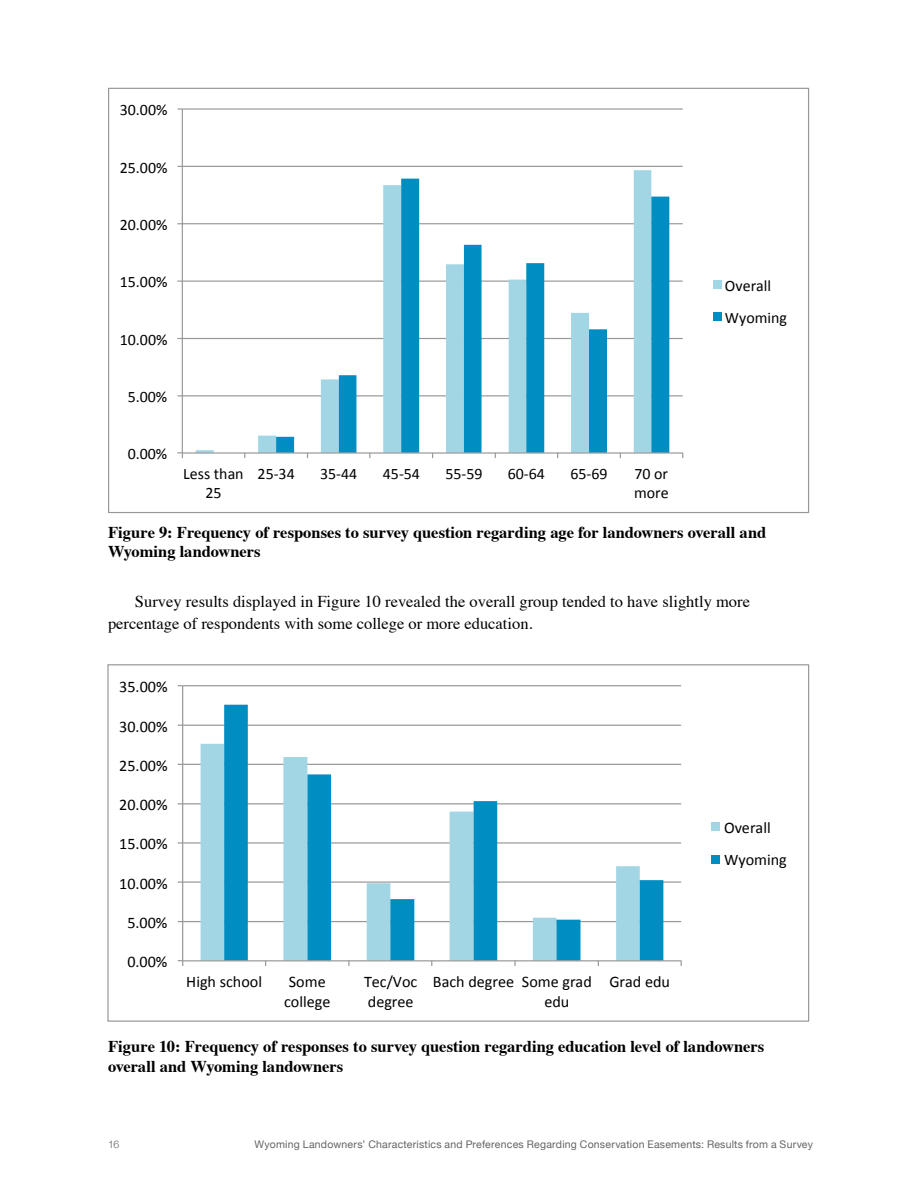
<style>
.page{position:relative;width:918px;height:1188px;background:#fff}
.page>*{position:absolute;margin:0;border:0;box-sizing:border-box;transform-origin:0 0}
.t1{font:19.35px "Calibri";color:#000}
.t2{font:19.05px "Calibri";color:#000}
.t3{font:700 16.5px/19.8px "Times";letter-spacing:-.005em;color:#000}
.t4{font:16.5px/22.5px "Times";color:#000}
.t5{font:16.2px/19.4px "Calibri";color:#000}
.t6{font:15.9px/19px "Calibri";color:#000}
.t7{font:10.5px "Helvetica Neue";letter-spacing:.02em;color:#636466}
.t8{font:300 10.5px "Helvetica Neue";color:#636466}
</style>
<div class="page">
<hr style="left:182px;top:395px;width:501px;height:1px;background:#989898">
<hr style="left:182px;top:338px;width:501px;height:1px;background:#989898">
<hr style="left:182px;top:281px;width:501px;height:1px;background:#989898">
<hr style="left:182px;top:223px;width:501px;height:1px;background:#989898">
<hr style="left:182px;top:166px;width:501px;height:1px;background:#989898">
<hr style="left:182px;top:108px;width:501px;height:2px;background:#989898">
<svg style="left:196px;top:170px;width:455px;height:282px"></svg>
<svg style="left:276px;top:179px;width:393px;height:273px"></svg>
<hr style="left:182px;top:109px;width:1px;height:344px;background:#989898">
<hr style="left:182px;top:452px;width:501px;height:2px;background:#989898">
<svg style="left:177px;top:452px;width:6px;height:6px"></svg>
<div style="left:713px;top:280px;width:8px;height:9px;background:#a2d6e4"></div>
<div style="left:713px;top:312px;width:8px;height:9px;background:#008dc1"></div>
<hr style="left:183px;top:921px;width:498px;height:1px;background:#989898">
<hr style="left:183px;top:881px;width:498px;height:2px;background:#989898">
<hr style="left:183px;top:842px;width:498px;height:2px;background:#989898">
<hr style="left:183px;top:803px;width:498px;height:1px;background:#989898">
<hr style="left:183px;top:764px;width:498px;height:1px;background:#989898">
<hr style="left:183px;top:725px;width:498px;height:1px;background:#989898">
<hr style="left:183px;top:685px;width:498px;height:1px;background:#989898">
<div style="left:201px;top:744px;width:23px;height:216px;background:#a2d6e4"></div>
<svg style="left:224px;top:705px;width:439px;height:255px"></svg>
<hr style="left:182px;top:686px;width:1px;height:275px;background:#989898">
<hr style="left:183px;top:960px;width:498px;height:1px;background:#989898">
<svg style="left:178px;top:960px;width:5px;height:6px"></svg>
<div style="left:712px;top:822px;width:8px;height:9px;background:#a2d6e4"></div>
<div style="left:712px;top:855px;width:8px;height:9px;background:#008dc1"></div>
<p class="t6" style="left:120px;top:101px;width:49px">30.00%</p>
<p class="t6" style="left:120px;top:158px;width:49px">25.00%</p>
<p class="t6" style="left:120px;top:215px;width:49px">20.00%</p>
<p class="t6" style="left:120px;top:273px;width:49px">15.00%</p>
<p class="t6" style="left:120px;top:330px;width:49px">10.00%</p>
<p class="t6" style="left:128px;top:387px;width:41px">5.00%</p>
<p class="t6" style="left:128px;top:445px;width:41px">0.00%</p>
<p class="t6" style="left:183px;top:464px;width:62px;text-align:center">Less than<br>25</p>
<p class="t6" style="left:258px;top:464px;width:39px">25--‐34</p>
<p class="t6" style="left:320px;top:464px;width:39px">35--‐44</p>
<p class="t6" style="left:383px;top:464px;width:39px">45--‐54</p>
<p class="t6" style="left:445px;top:464px;width:39px">55--‐59</p>
<p class="t6" style="left:508px;top:464px;width:39px">60--‐64</p>
<p class="t6" style="left:570px;top:464px;width:39px">65--‐69</p>
<p class="t6" style="left:634px;top:464px;width:36px">70 or more</p>
<p class="t6" style="left:725px;top:269px;width:64px;line-height:32px">Overall<br>Wyoming</p>
<p class="t3" style="left:108px;top:520px;width:660px">Figure 9: Frequency of responses to survey question regarding age for landowners overall and<br>Wyoming landowners</p>
<p class="t4" style="left:108px;top:589px;width:643px;text-indent:27px">Survey results displayed in Figure 10 revealed the overall group tended to have slightly more percentage of respondents with some college or more education.</p>
<p class="t2" style="left:200px;top:586px;width:57px">Overall</p>
<p class="t2" style="left:353px;top:586px;width:49px">0.24%</p>
<p class="t2" style="left:457px;top:586px;width:49px">1.51%</p>
<p class="t2" style="left:560px;top:586px;width:49px">6.42%</p>
<p class="t2" style="left:654px;top:586px;width:59px">23.36%</p>
<p class="t2" style="left:200px;top:610px;width:76px">Wyoming</p>
<p class="t2" style="left:377px;top:610px;width:25px">0%</p>
<p class="t2" style="left:457px;top:610px;width:49px">1.40%</p>
<p class="t5" style="left:119px;top:677px;width:50px">35.00%</p>
<p class="t5" style="left:119px;top:717px;width:50px">30.00%</p>
<p class="t5" style="left:119px;top:756px;width:50px">25.00%</p>
<p class="t5" style="left:119px;top:795px;width:50px">20.00%</p>
<p class="t5" style="left:119px;top:834px;width:50px">15.00%</p>
<p class="t5" style="left:119px;top:874px;width:50px">10.00%</p>
<p class="t5" style="left:127px;top:913px;width:42px">5.00%</p>
<p class="t5" style="left:127px;top:952px;width:42px">0.00%</p>
<p class="t5" style="left:186px;top:972px;width:77px">High school</p>
<p class="t5" style="left:284px;top:972px;width:48px">Some college</p>
<p class="t5" style="left:364px;top:972px;width:55px">Tec/Voc degree</p>
<p class="t5" style="left:544px;top:972px;width:49px;text-indent:-111px">Bach degree Some grad edu</p>
<p class="t5" style="left:609px;top:972px;width:62px">Grad edu</p>
<p class="t5" style="left:724px;top:812px;width:64px;line-height:32.4px">Overall<br>Wyoming</p>
<p class="t3" style="left:108px;top:1035px;width:658px">Figure 10: Frequency of responses to survey question regarding education level of landowners overall and Wyoming landowners</p>
<p class="t1" style="left:239px;top:1126px;width:60px">32.60%</p>
<p class="t1" style="left:344px;top:1126px;width:60px">23.74%</p>
<p class="t1" style="left:459px;top:1126px;width:50px">7.85%</p>
<p class="t1" style="left:554px;top:1126px;width:60px">20.32%</p>
<p class="t1" style="left:669px;top:1126px;width:50px">5.23%</p>
<p class="t1" style="left:764px;top:1126px;width:60px">10.26%</p>
<p class="t8" style="left:108px;top:1136px;width:13px">16</p>
<p class="t7" style="left:255px;top:1135px;width:560px">Wyoming Landowners’ Characteristics and Preferences Regarding Conservation Easements: Results from a Survey</p>
</div>
